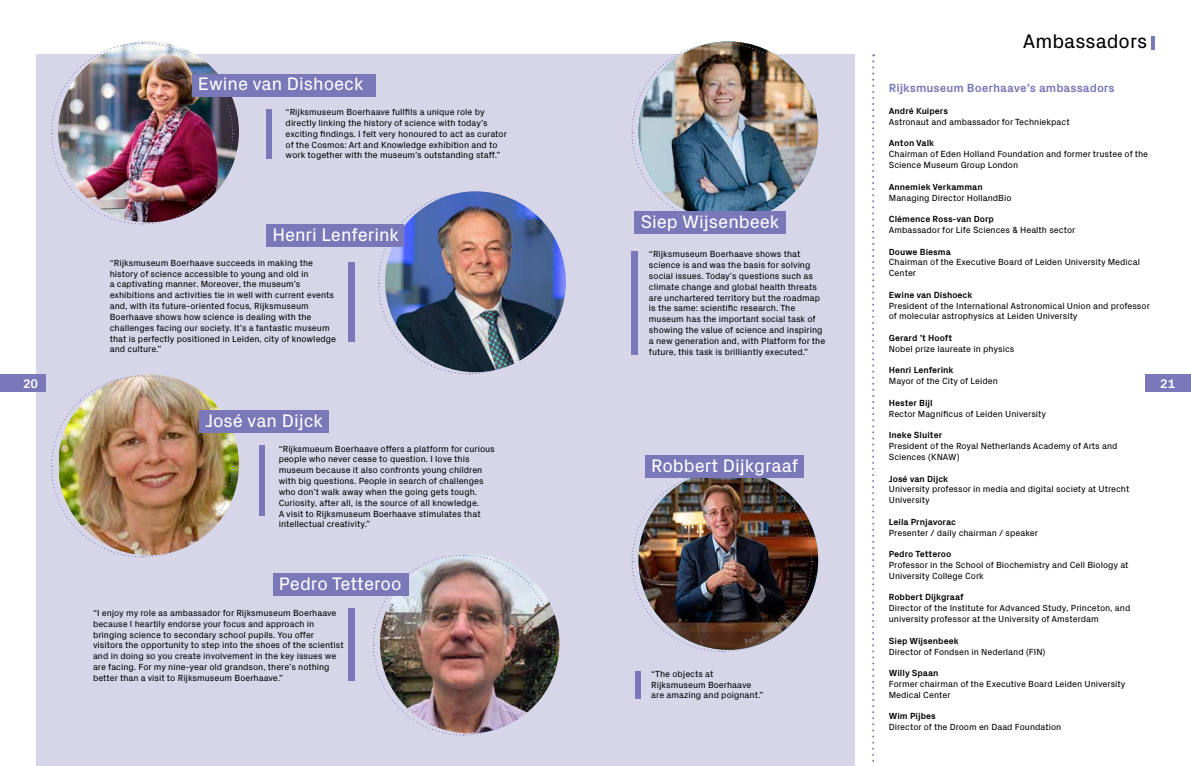
<style>
.page{position:relative;width:1191px;height:766px;background:#fff}
.page>*{position:absolute;margin:0;border:0;box-sizing:border-box;transform-origin:0 0}
.t1{font:20px "Px Grotesk";color:#000}
.t2{font:18.4px "Px Grotesk";color:#fff}
.t3{font:700 12.6px "Px Grotesk";color:#fff}
.t4{font:700 12px "Px Grotesk";color:#7a78b8}
.t5{font:9px/10.8px "Px Grotesk";color:#000}
.t6{font:700 9px "Px Grotesk";color:#000}
</style>
<div class="page">
<div style="left:36px;top:54px;width:818px;height:711px;background:#d7d6e9"></div>
<div style="left:0;top:374px;width:46px;height:18px;background:#7a78b8"></div>
<img style="left:51px;top:42px;width:183px;height:183px">
<img style="left:373px;top:554px;width:181px;height:181px">
<div style="left:192px;top:74px;width:183px;height:22px;background:#7a78b8"></div>
<div style="left:273px;top:573px;width:136px;height:23px;background:#7a78b8"></div>
<div style="left:266px;top:109px;width:6px;height:50px;background:#7a78b8"></div>
<div style="left:259px;top:445px;width:6px;height:70px;background:#7a78b8"></div>
<div style="left:348px;top:261px;width:7px;height:80px;background:#7a78b8"></div>
<div style="left:348px;top:608px;width:7px;height:73px;background:#7a78b8"></div>
<img style="left:377px;top:192px;width:183px;height:183px">
<img style="left:140px;top:374px;width:99px;height:120px">
<img style="left:51px;top:375px;width:183px;height:183px">
<div style="left:199px;top:410px;width:129px;height:23px;background:#7a78b8"></div>
<div style="left:266px;top:224px;width:138px;height:22px;background:#7a78b8"></div>
<div style="left:631px;top:251px;width:7px;height:104px;background:#7a78b8"></div>
<div style="left:1145px;top:374px;width:46px;height:18px;background:#7a78b8"></div>
<hr style="left:1151px;top:36px;width:4px;height:13px;background:#7a78b8">
<div style="left:635px;top:670px;width:5px;height:28px;background:#7a78b8"></div>
<img style="left:631px;top:42px;width:182px;height:182px">
<div style="left:635px;top:212px;width:151px;height:22px;background:#7a78b8"></div>
<div style="left:645px;top:455px;width:159px;height:23px;background:#7a78b8"></div>
<svg style="left:872px;top:54px;width:2px;height:708px"></svg>
<img style="left:631px;top:478px;width:182px;height:174px">
<h3 class="t3" style="left:23px;top:374px;width:17px">20</h3>
<h2 class="t2" style="left:198px;top:71px;width:167px">Ewine van Dishoeck</h2>
<p class="t5" style="left:286px;top:106px;width:223px">“Rijksmuseum Boerhaave fullfils a unique role by directly linking the history of science with today’s exciting findings. I felt very honoured to act as curator of the Cosmos: Art and Knowledge exhibition and to work together with the museum’s outstanding staff.”</p>
<h2 class="t2" style="left:272px;top:221px;width:128px">Henri Lenferink</h2>
<p class="t5" style="left:110px;top:257px;width:228px">“Rijksmuseum Boerhaave succeeds in making the history of science accessible to young and old in<br>a captivating manner. Moreover, the museum’s exhibitions and activities tie in well with current events and, with its future-oriented focus, Rijksmuseum Boerhaave shows how science is dealing with the challenges facing our society. It’s a fantastic museum that is perfectly positioned in Leiden, city of knowledge and culture.”</p>
<h2 class="t2" style="left:205px;top:407px;width:119px">José van Dijck</h2>
<p class="t5" style="left:279px;top:442px;width:218px">“Rijksmueum Boerhaave offers a platform for curious people who never cease to question. I love this museum because it also confronts young children with big questions. People in search of challenges who don’t walk away when the going gets tough.<br>Curiosity, after all, is the source of all knowledge.<br>A visit to Rijksmuseum Boerhaave stimulates that intellectual creativity.”</p>
<h2 class="t2" style="left:279px;top:570px;width:124px">Pedro Tetteroo</h2>
<p class="t5" style="left:93px;top:606px;width:252px">“I enjoy my role as ambassador for Rijksmuseum Boerhaave because I heartily endorse your focus and approach in bringing science to secondary school pupils. You offer visitors the opportunity to step into the shoes of the scientist and in doing so you create involvement in the key issues we are facing. For my nine-year old grandson, there’s nothing better than a visit to Rijksmuseum Boerhaave.”</p>
<h2 class="t2" style="left:641px;top:208px;width:140px">Siep Wijsenbeek</h2>
<p class="t5" style="left:649px;top:248px;width:178px">“Rijksmuseum Boerhaave shows that science is and was the basis for solving social issues. Today’s questions such as climate change and global health threats are unchartered territory but the roadmap is the same: scientific research. The museum has the important social task of showing the value of science and inspiring a new generation and, with Platform for the future, this task is brilliantly executed.”</p>
<h2 class="t2" style="left:651px;top:452px;width:148px">Robbert Dijkgraaf</h2>
<p class="t5" style="left:651px;top:667px;width:114px">“The objects at<br>Rijksmuseum Boerhaave are amazing and poignant.”</p>
<h1 class="t1" style="left:1022px;top:26px;width:126px">Ambassadors</h1>
<h3 class="t4" style="left:889px;top:80px;width:227px">Rijksmuseum Boerhaave’s ambassadors</h3>
<p class="t6" style="left:889px;top:104px;width:61px">André Kuipers</p>
<p class="t5" style="left:889px;top:116px;width:182px">Astronaut and ambassador for Techniekpact</p>
<p class="t6" style="left:889px;top:137px;width:47px">Anton Valk</p>
<p class="t5" style="left:889px;top:148px;width:261px">Chairman of Eden Holland Foundation and former trustee of the<br>Science Museum Group London</p>
<p class="t6" style="left:889px;top:180px;width:95px">Annemiek Verkamman</p>
<p class="t5" style="left:889px;top:191px;width:124px">Managing Director HollandBio</p>
<p class="t6" style="left:889px;top:212px;width:107px">Clémence Ross-van Dorp</p>
<p class="t5" style="left:889px;top:224px;width:188px">Ambassador for Life Sciences &amp; Health sector</p>
<p class="t6" style="left:889px;top:245px;width:63px">Douwe Biesma</p>
<p class="t5" style="left:889px;top:256px;width:253px">Chairman of the Executive Board of Leiden University Medical<br>Center</p>
<p class="t6" style="left:889px;top:288px;width:85px">Ewine van Dishoeck</p>
<p class="t5" style="left:889px;top:299px;width:262px">President of the International Astronomical Union and professor of molecular astrophysics at Leiden University</p>
<p class="t6" style="left:889px;top:331px;width:65px">Gerard ’t Hooft</p>
<p class="t5" style="left:889px;top:342px;width:127px">Nobel prize laureate in physics</p>
<p class="t6" style="left:889px;top:364px;width:66px">Henri Lenferink</p>
<p class="t5" style="left:889px;top:375px;width:110px">Mayor of the City of Leiden</p>
<p class="t6" style="left:889px;top:396px;width:45px">Hester Bijl</p>
<p class="t5" style="left:889px;top:407px;width:159px">Rector Magnificus of Leiden University</p>
<p class="t6" style="left:889px;top:428px;width:55px">Ineke Sluiter</p>
<p class="t5" style="left:889px;top:440px;width:230px">President of the Royal Netherlands Academy of Arts and<br>Sciences (KNAW)</p>
<p class="t6" style="left:889px;top:472px;width:61px">José van Dijck</p>
<p class="t5" style="left:889px;top:483px;width:242px">University professor in media and digital society at Utrecht<br>University</p>
<p class="t6" style="left:889px;top:515px;width:69px">Leila Prnjavorac</p>
<p class="t5" style="left:889px;top:526px;width:151px">Presenter / daily chairman / speaker</p>
<p class="t6" style="left:889px;top:547px;width:64px">Pedro Tetteroo</p>
<p class="t5" style="left:889px;top:558px;width:241px">Professor in the School of Biochemistry and Cell Biology at<br>University College Cork</p>
<p class="t6" style="left:889px;top:590px;width:76px">Robbert Dijkgraaf</p>
<p class="t5" style="left:889px;top:602px;width:243px">Director of the Institute for Advanced Study, Princeton, and university professor at the University of Amsterdam</p>
<p class="t6" style="left:889px;top:634px;width:71px">Siep Wijsenbeek</p>
<p class="t5" style="left:889px;top:645px;width:158px">Director of Fondsen in Nederland (FIN)</p>
<p class="t6" style="left:889px;top:666px;width:51px">Willy Spaan</p>
<p class="t5" style="left:889px;top:677px;width:238px">Former chairman of the Executive Board Leiden University<br>Medical Center</p>
<p class="t6" style="left:889px;top:709px;width:48px">Wim Pijbes</p>
<p class="t5" style="left:889px;top:720px;width:174px">Director of the Droom en Daad Foundation</p>
<h3 class="t3" style="left:1160px;top:374px;width:17px">21</h3>
</div>
